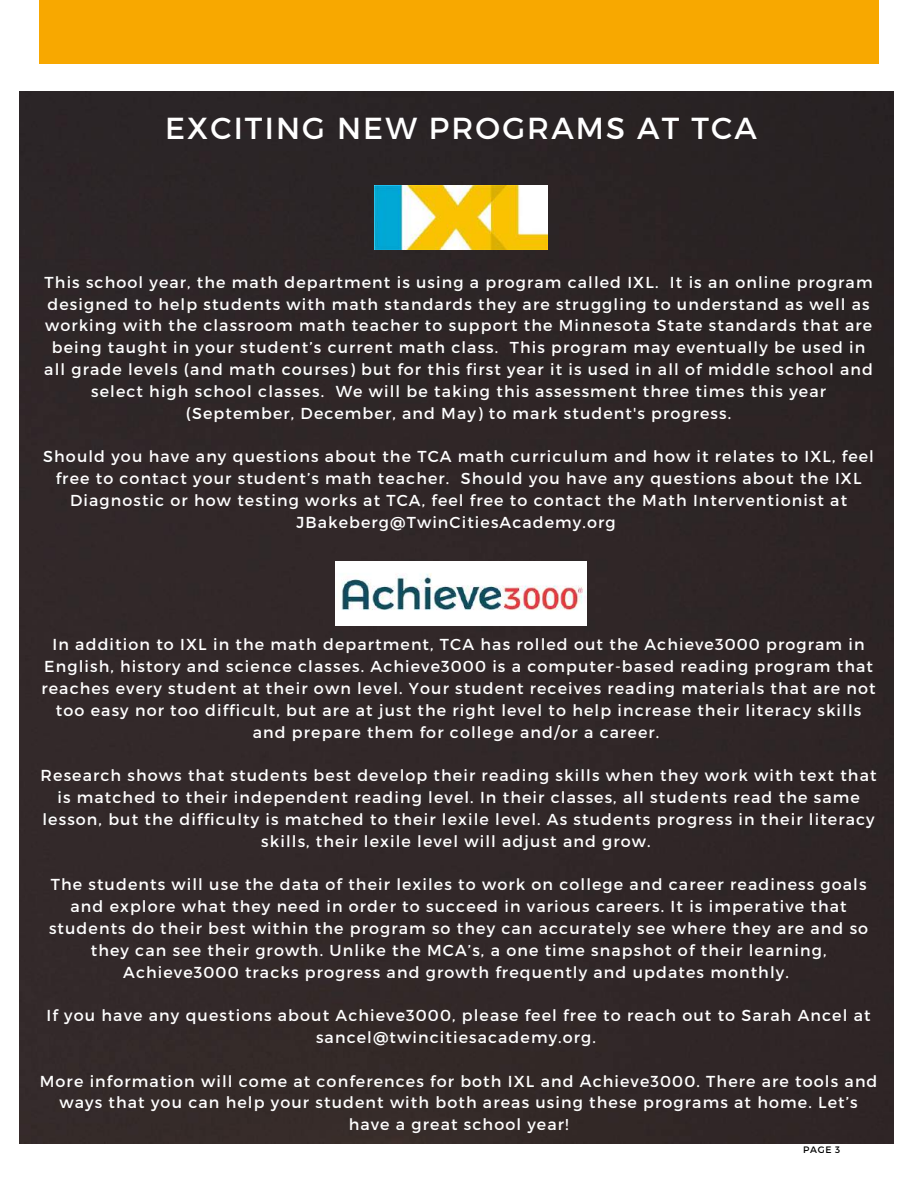
<style>
.page{position:relative;width:918px;height:1188px;background:#fff}
.page>*{position:absolute;margin:0;border:0;box-sizing:border-box;transform-origin:0 0}
.t1{font:30.45px "Montserrat";letter-spacing:.07em;color:#fff}
.t2{font:15.9px/21.8px "Montserrat";letter-spacing:.07em;color:#fff;text-align:center}
.t3{font:9.3px "Montserrat";color:#000}
</style>
<div class="page">
<div style="left:39px;top:0;width:839px;height:63px;background:#f8a800"></div>
<div style="left:19px;top:92px;width:875px;height:1052px;background:#302627"></div>
<img style="left:375px;top:186px;width:172px;height:64px">
<img style="left:336px;top:561px;width:251px;height:64px">
<h1 class="t1" style="left:165px;top:109px;width:593px">EXCITING NEW PROGRAMS AT TCA</h1>
<p class="t2" style="left:44px;top:270px;width:830px">This school year, the math department is using a program called IXL. It is an online program designed to help students with math standards they are struggling to understand as well as working with the classroom math teacher to support the Minnesota State standards that are being taught in your student’s current math class. This program may eventually be used in all grade levels (and math courses) but for this first year it is used in all of middle school and select high school classes. We will be taking this assessment three times this year (September, December, and May) to mark student's progress.</p>
<p class="t2" style="left:43px;top:445px;width:832px">Should you have any questions about the TCA math curriculum and how it relates to IXL, feel free to contact your student’s math teacher. Should you have any questions about the IXL Diagnostic or how testing works at TCA, feel free to contact the Math Interventionist at JBakeberg@TwinCitiesAcademy.org</p>
<p class="t2" style="left:41px;top:633px;width:836px">In addition to IXL in the math department, TCA has rolled out the Achieve3000 program in English, history and science classes. Achieve3000 is a computer-based reading program that reaches every student at their own level. Your student receives reading materials that are not too easy nor too difficult, but are at just the right level to help increase their literacy skills and prepare them for college and/or a career.</p>
<p class="t2" style="left:41px;top:764px;width:837px">Research shows that students best develop their reading skills when they work with text that is matched to their independent reading level. In their classes, all students read the same lesson, but the difficulty is matched to their lexile level. As students progress in their literacy skills, their lexile level will adjust and grow.</p>
<p class="t2" style="left:49px;top:873px;width:821px">The students will use the data of their lexiles to work on college and career readiness goals and explore what they need in order to succeed in various careers. It is imperative that students do their best within the program so they can accurately see where they are and so they can see their growth. Unlike the MCA’s, a one time snapshot of their learning, Achieve3000 tracks progress and growth frequently and updates monthly.</p>
<p class="t2" style="left:47px;top:1004px;width:826px">If you have any questions about Achieve3000, please feel free to reach out to Sarah Ancel at sancel@twincitiesacademy.org.</p>
<p class="t2" style="left:40px;top:1069px;width:839px">More information will come at conferences for both IXL and Achieve3000. There are tools and ways that you can help your student with both areas using these programs at home. Let’s have a great school year!</p>
<p class="t3" style="left:803px;top:1143px;width:38px">PAGE 3</p>
</div>
